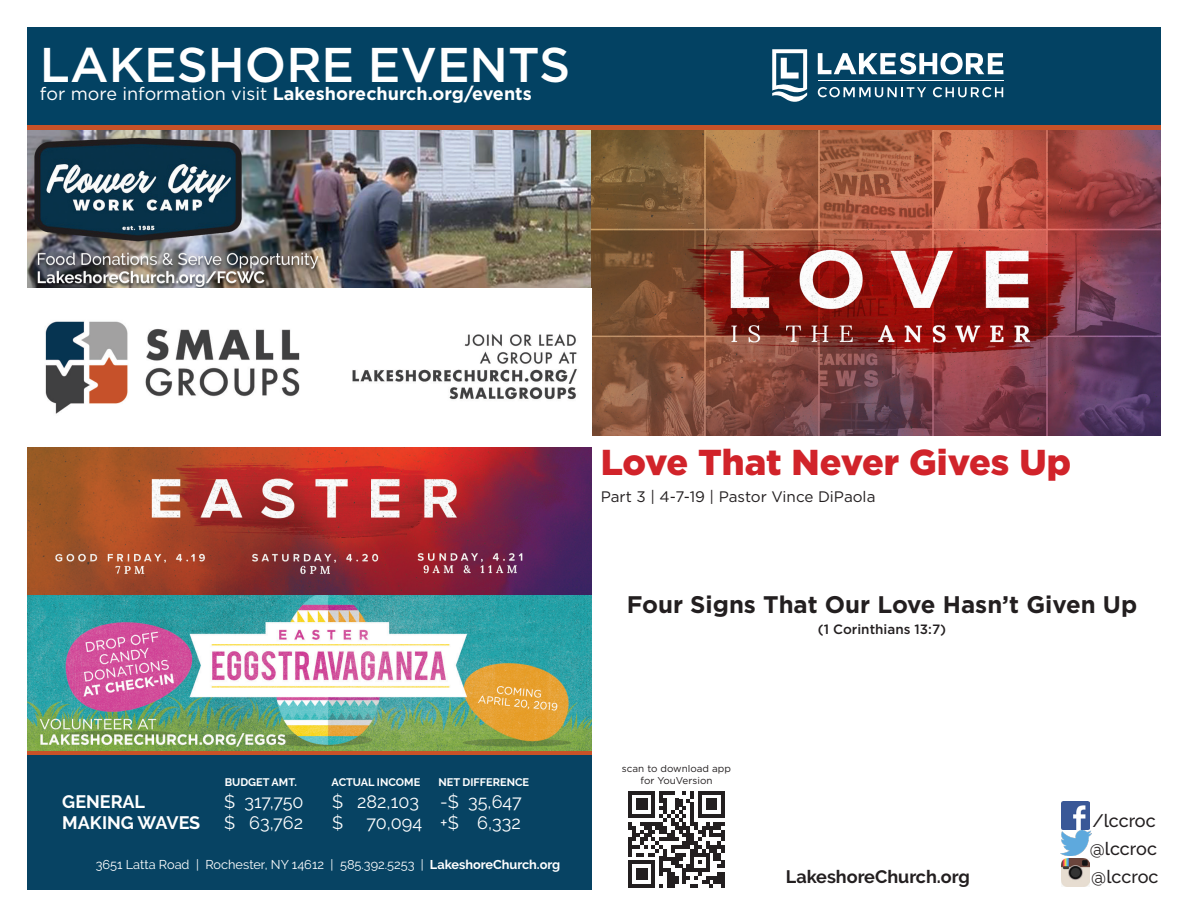
<style>
.page{position:relative;width:1188px;height:918px;background:#fff}
.page>*{position:absolute;margin:0;border:0;box-sizing:border-box;transform-origin:0 0}
.t1{font:500 48.75px "Gotham";color:#fff}
.t2{font:900 36px "Gotham";letter-spacing:-.005em;color:#d1232a}
.t3{font:700 24px "Gotham";color:#231f20}
.t4{font:700 18px "Gotham";color:#fff}
.t5{font:18px "Raleway";color:#fff}
.t6{font:500 18px "Raleway";color:#231f20}
.t7{font:700 18px "Raleway";color:#231f20}
.t8{font:700 18px "Raleway";color:#fff}
.t9{font:15.15px "Gotham";color:#231f20}
.t10{font:500 13.5px "Gotham";color:#231f20}
.t11{font:12.75px "Raleway";color:#fff}
.t12{font:700 10.95px "Raleway";color:#fff}
.t13{font:9.9px "Gotham";color:#231f20}
.s1{font-weight:400}
.s2{font-weight:700}
</style>
<div class="page">
<div style="left:28px;top:27px;width:1133px;height:99px;background:#034263"></div>
<svg style="left:772px;top:49px;width:35px;height:53px"></svg>
<svg style="left:818px;top:53px;width:185px;height:21px"></svg>
<svg style="left:818px;top:87px;width:108px;height:10px"></svg>
<svg style="left:933px;top:87px;width:70px;height:10px"></svg>
<hr style="left:818px;top:80px;width:185px;height:1px;background:#fff">
<img style="left:1062px;top:801px;width:28px;height:28px">
<img style="left:1060px;top:830px;width:31px;height:26px">
<img style="left:1062px;top:858px;width:28px;height:28px">
<div style="left:27px;top:750px;width:564px;height:5px;background:#c85228"></div>
<svg style="left:628px;top:791px;width:97px;height:97px"></svg>
<div style="left:27px;top:126px;width:1134px;height:5px;background:#c85228"></div>
<img style="left:591px;top:131px;width:570px;height:305px">
<div style="left:27px;top:755px;width:564px;height:135px;background:#074363"></div>
<img style="left:27px;top:131px;width:564px;height:283px">
<img style="left:27px;top:593px;width:564px;height:157px">
<img style="left:28px;top:447px;width:563px;height:148px">
<p class="t1" style="left:40px;top:33px;width:532px">LAKESHORE EVENTS</p>
<p class="t4" style="left:40px;top:81px;width:493px"><span class="s1">for more information visit</span> Lakeshorechurch.org/events</p>
<p class="t2" style="left:601px;top:438px;width:472px">Love That Never Gives Up</p>
<p class="t9" style="left:601px;top:487px;width:276px">Part 3 | 4-7-19 | Pastor Vince DiPaola</p>
<p class="t3" style="left:627px;top:589px;width:512px">Four Signs That Our Love Hasn’t Given Up</p>
<p class="t10" style="left:818px;top:621px;width:130px">(1 Corinthians 13:7)</p>
<p class="t12" style="left:225px;top:776px;width:74px">BUDGET AMT.</p>
<p class="t12" style="left:332px;top:776px;width:90px">ACTUAL INCOME</p>
<p class="t12" style="left:439px;top:776px;width:92px">NET DIFFERENCE</p>
<p class="t8" style="left:62px;top:791px;width:84px">GENERAL</p>
<p class="t5" style="left:224px;top:791px;width:81px">$ 317,750</p>
<p class="t5" style="left:332px;top:791px;width:191px">$ 282,103 -$ 35,647</p>
<p class="t8" style="left:62px;top:813px;width:139px">MAKING WAVES</p>
<p class="t5" style="left:224px;top:813px;width:80px">$ 63,762</p>
<p class="t5" style="left:332px;top:813px;width:13px">$</p>
<p class="t5" style="left:366px;top:813px;width:156px">70,094 +$ 6,332</p>
<p class="t11" style="left:96px;top:857px;width:466px">3651 Latta Road | Rochester, NY 14612 | 585.392.5253 | <span class="s2">LakeshoreChurch.org</span></p>
<p class="t13" style="left:622px;top:762px;width:111px">scan to download app</p>
<p class="t13" style="left:640px;top:774px;width:74px">for YouVersion</p>
<p class="t6" style="left:1092px;top:811px;width:65px">/lccroc</p>
<p class="t6" style="left:1090px;top:838px;width:69px">@lccroc</p>
<p class="t7" style="left:786px;top:866px;width:185px">LakeshoreChurch.org</p>
<p class="t6" style="left:1091px;top:866px;width:69px">@lccroc</p>
</div>
